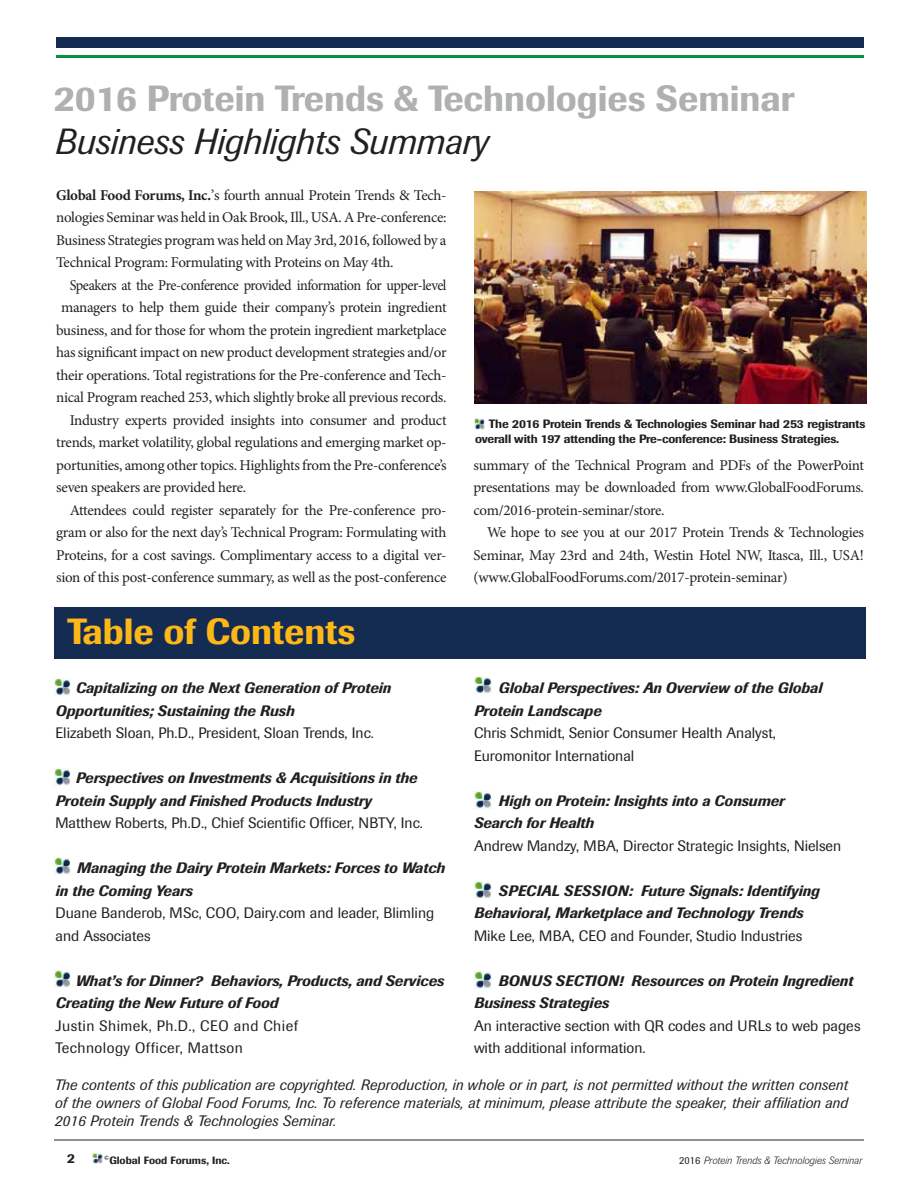
<style>
.page{position:relative;width:918px;height:1188px;background:#fff}
.page>*{position:absolute;margin:0;border:0;box-sizing:border-box;transform-origin:0 0}
.t1{font:500 36px "Imago";color:#afb0b1}
.t2{font:italic 36px "Imago";color:#231f20}
.t3{font:500 36px "Imago";color:#fdb717}
.t4{font:15px/22.5px "Minion Pro";letter-spacing:-.025em;color:#231f20;text-align:justify}
.t5{font:italic 500 15px/22.5px "Imago";color:#231f20}
.t6{font:15px/22.5px "Imago";color:#231f20}
.t7{font:italic 15px/18px "Imago";letter-spacing:.01em;color:#231f20;text-align:justify}
.t8{font:15px "Minion Pro";letter-spacing:-.025em;color:#231f20;scale:.95 1}
.t9{font:15px/22.5px "Imago";letter-spacing:.03em;color:#231f20}
.t10{font:500 13.5px "Imago";color:#231f20}
.t11{font:500 12px/15px "Imago";letter-spacing:-.01em;color:#231f20}
.t12{font:italic 300 10.5px "Imago";color:#231f20}
.t13{font:500 10.5px "Imago";color:#231f20}
.s1{font-family:"Minion";font-weight:700}
.s2{font-family:"Minion"}
.s3{font-weight:400;font-style:normal}
</style>
<div class="page">
<div style="left:56px;top:38px;width:808px;height:10px;background:#152c52"></div>
<hr style="left:56px;top:55px;width:808px;height:3px;background:#039246">
<svg style="left:93px;top:1154px;width:9px;height:9px"></svg>
<hr style="left:54px;top:1140px;width:810px;height:1px;background:#231f20">
<div style="left:54px;top:607px;width:812px;height:52px;background:#152c52"></div>
<img style="left:54px;top:678px;width:17px;height:17px">
<img style="left:475px;top:677px;width:16px;height:17px">
<img style="left:475px;top:791px;width:16px;height:17px">
<img style="left:475px;top:881px;width:16px;height:17px">
<img style="left:475px;top:972px;width:16px;height:16px">
<img style="left:54px;top:769px;width:17px;height:16px">
<img style="left:54px;top:857px;width:17px;height:17px">
<img style="left:54px;top:971px;width:17px;height:17px">
<img style="left:474px;top:192px;width:393px;height:212px">
<svg style="left:474px;top:419px;width:10px;height:10px"></svg>
<h1 class="t1" style="left:54px;top:76px;width:742px">2016 Protein Trends &amp; Technologies Seminar</h1>
<h1 class="t2" style="left:54px;top:121px;width:435px">Business Highlights Summary</h1>
<p class="t4" style="left:56px;top:184px;width:392px"><span class="s1">Global Food Forums, Inc.</span><span class="s2">’</span>s fourth annual Protein Trends &amp; Tech&shy;nologies Seminar was held in Oak Brook, Ill., USA. A Pre-conference:<br>Business Strategies program was held on May 3rd, 2016, followed by a Technical Program: Formulating with Proteins on May 4th.</p>
<p class="t8" style="left:70px;top:275px;width:398px">Speakers at the Pre-conference provided information for upper-level</p>
<p class="t4" style="left:61px;top:296px;width:387px">managers to help them guide their company’s protein ingredient</p>
<p class="t4" style="left:56px;top:319px;width:392px">business, and for those for whom the protein ingredient marketplace</p>
<p class="t4" style="left:56px;top:341px;width:392px">has significant impact on new product development strategies and/or</p>
<p class="t4" style="left:56px;top:364px;width:392px">their operations. Total registrations for the Pre-conference and Tech-</p>
<p class="t4" style="left:56px;top:386px;width:392px">nical Program reached 253, which slightly broke all previous records.</p>
<p class="t4" style="left:70px;top:409px;width:378px">Industry experts provided insights into consumer and product</p>
<p class="t4" style="left:56px;top:431px;width:392px">trends, market volatility, global regulations and emerging market op-</p>
<p class="t4" style="left:56px;top:454px;width:392px">portunities, among other topics. Highlights from the Pre-conference’s</p>
<p class="t4" style="left:56px;top:476px;width:192px">seven speakers are provided here.</p>
<p class="t4" style="left:70px;top:499px;width:378px">Attendees could register separately for the Pre-conference pro-</p>
<p class="t4" style="left:56px;top:521px;width:392px">gram or also for the next day’s Technical Program: Formulating with</p>
<p class="t4" style="left:56px;top:544px;width:392px">Proteins, for a cost savings. Complimentary access to a digital ver-</p>
<p class="t4" style="left:56px;top:566px;width:392px">sion of this post-conference summary, as well as the post-conference</p>
<p class="t11" style="left:475px;top:416px;width:392px;text-indent:14px">The 2016 Protein Trends &amp; Technologies Seminar had 253 registrants overall with 197 attending the Pre-conference: Business Strategies.</p>
<p class="t4" style="left:474px;top:454px;width:392px">summary of the Technical Program and PDFs of the PowerPoint presentations may be downloaded from www.GlobalFoodForums. com/2016-protein-seminar/store.</p>
<p class="t4" style="left:474px;top:521px;width:392px;text-indent:14px">We hope to see you at our 2017 Protein Trends &amp; Technologies Seminar, May 23rd and 24th, Westin Hotel NW, Itasca, Ill., USA! (www.GlobalFoodForums.com/2017-protein-seminar)</p>
<h1 class="t3" style="left:68px;top:609px;width:289px">Table of Contents</h1>
<p class="t5" style="left:56px;top:677px;width:337px;text-indent:20px">Capitalizing on the Next Generation of Protein<br>Opportunities; Sustaining the Rush</p>
<p class="t6" style="left:56px;top:722px;width:320px">Elizabeth Sloan, Ph.D., President, Sloan Trends, Inc.</p>
<p class="t5" style="left:56px;top:767px;width:363px;text-indent:20px">Perspectives on Investments &amp; Acquisitions in the<br>Protein Supply and Finished Products Industry</p>
<p class="t6" style="left:56px;top:812px;width:369px">Matthew Roberts, Ph.D., Chief Scientific Officer, NBTY, Inc.</p>
<p class="t5" style="left:56px;top:857px;width:391px">• Managing the Dairy Protein Markets: Forces to Watch in the Coming Years</p>
<p class="t6" style="left:56px;top:902px;width:380px">Duane Banderob, MSc, COO, Dairy.com and leader, Blimling and Associates</p>
<p class="t5" style="left:56px;top:969px;width:390px;text-indent:20px">What’s for Dinner? Behaviors, Products, and Services<br>Creating the New Future of Food</p>
<p class="t9" style="left:56px;top:1014px;width:244px">Justin Shimek, Ph.D., CEO and Chief<br>Technology Officer, Mattson</p>
<p class="t5" style="left:474px;top:677px;width:350px;text-indent:24px">Global Perspectives: An Overview of the Global<br>Protein Landscape</p>
<p class="t6" style="left:474px;top:722px;width:303px">Chris Schmidt, Senior Consumer Health Analyst,<br>Euromonitor International</p>
<p class="t5" style="left:474px;top:789px;width:312px;text-indent:24px">High on Protein: Insights into a Consumer<br>Search for Health</p>
<p class="t6" style="left:474px;top:834px;width:369px">Andrew Mandzy, MBA, Director Strategic Insights, Nielsen</p>
<p class="t5" style="left:474px;top:879px;width:347px;text-indent:24px">SPECIAL SESSION: Future Signals: Identifying<br>Behavioral, Marketplace and Technology Trends</p>
<p class="t6" style="left:474px;top:924px;width:330px">Mike Lee, MBA, CEO and Founder, Studio Industries</p>
<p class="t5" style="left:474px;top:969px;width:381px;text-indent:24px">BONUS SECTION! Resources on Protein Ingredient<br>Business Strategies</p>
<p class="t6" style="left:474px;top:1014px;width:388px">An interactive section with QR codes and URLs to web pages with additional information.</p>
<p class="t7" style="left:54px;top:1076px;width:795px">The contents of this publication are copyrighted. Reproduction, in whole or in part, is not permitted without the written consent of the owners of Global Food Forums, Inc. To reference materials, at minimum, please attribute the speaker, their affiliation and 2016 Protein Trends &amp; Technologies Seminar.</p>
<p class="t10" style="left:67px;top:1151px;width:9px">2</p>
<p class="t13" style="left:104px;top:1154px;width:127px"><sup>©</sup>Global Food Forums, Inc.</p>
<p class="t12" style="left:679px;top:1154px;width:184px"><span class="s3">2016</span> Protein Trends &amp; Technologies Seminar</p>
</div>
